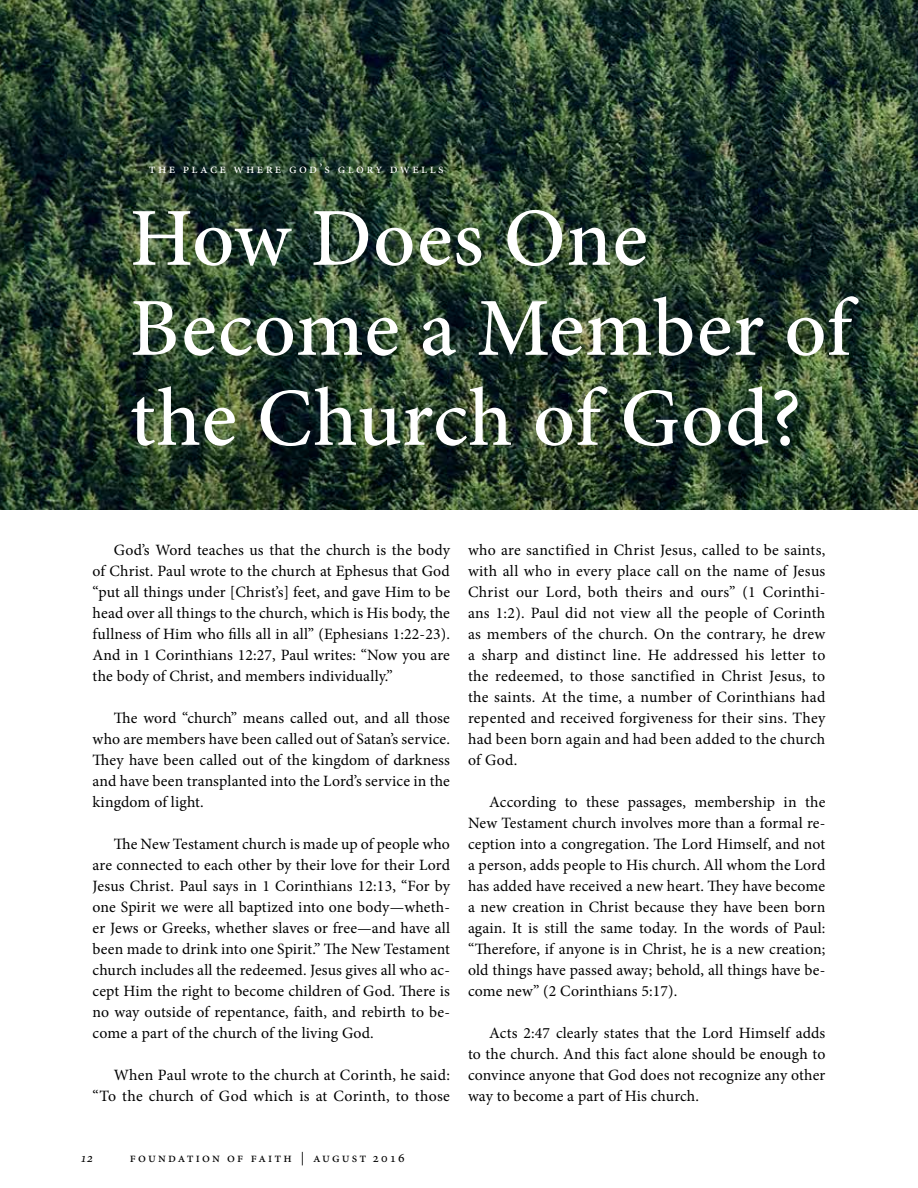
<style>
.page{position:relative;width:918px;height:1188px;background:#fff}
.page>*{position:absolute;margin:0;border:0;box-sizing:border-box;transform-origin:0 0}
.t1{font:500 82.5px/90px "Minion Pro";letter-spacing:.01em;color:#fff}
.t2{font:15.75px/21px "Minion Pro";letter-spacing:.005em;color:#000;text-align:justify}
.t3{font:13.5px "Minion Pro";letter-spacing:.17em;color:#fff}
.t4{font:13.5px "Minion Pro";letter-spacing:.16em;color:#000}
.t5{font:italic 13.5px "Minion Pro";color:#000}
</style>
<div class="page">
<img style="left:0;top:0;width:918px;height:509px">
<p class="t3" style="left:149px;top:159px;width:296px">the place where god’s glory dwells</p>
<h1 class="t1" style="left:130px;top:194px;width:723px">How Does One<br>Become a Member of the Church of God?</h1>
<p class="t2" style="left:93px;top:540px;width:359px;text-indent:21px">God’s Word teaches us that the church is the body of Christ. Paul wrote to the church at Ephesus that God “put all things under [Christ’s] feet, and gave Him to be head over all things to the church, which is His body, the fullness of Him who fills all in all” (Ephesians 1:22-23).<br>And in 1 Corinthians 12:27, Paul writes: “Now you are the body of Christ, and members individually.”</p>
<p class="t2" style="left:93px;top:708px;width:359px;text-indent:21px">The word “church” means called out, and all those who are members have been called out of Satan’s service.<br>They have been called out of the kingdom of darkness and have been transplanted into the Lord’s service in the kingdom of light.</p>
<p class="t2" style="left:93px;top:834px;width:359px;text-indent:21px">The New Testament church is made up of people who are connected to each other by their love for their Lord Jesus Christ. Paul says in 1 Corinthians 12:13, “For by one Spirit we were all baptized into one body—wheth&shy;er Jews or Greeks, whether slaves or free—and have all been made to drink into one Spirit.” The New Testament church includes all the redeemed. Jesus gives all who ac&shy;cept Him the right to become children of God. There is no way outside of repentance, faith, and rebirth to be&shy;come a part of the church of the living God.</p>
<p class="t2" style="left:93px;top:1065px;width:359px;text-align:right">When Paul wrote to the church at Corinth, he said: “To the church of God which is at Corinth, to those</p>
<p class="t2" style="left:468px;top:540px;width:359px">who are sanctified in Christ Jesus, called to be saints, with all who in every place call on the name of Jesus Christ our Lord, both theirs and ours” (1 Corinthi&shy;ans 1:2). Paul did not view all the people of Corinth as members of the church. On the contrary, he drew a sharp and distinct line. He addressed his letter to the redeemed, to those sanctified in Christ Jesus, to the saints. At the time, a number of Corinthians had repented and received forgiveness for their sins. They had been born again and had been added to the church of God.</p>
<p class="t2" style="left:468px;top:792px;width:359px;text-indent:21px">According to these passages, membership in the New Testament church involves more than a formal re&shy;ception into a congregation. The Lord Himself, and not a person, adds people to His church. All whom the Lord has added have received a new heart. They have become a new creation in Christ because they have been born again. It is still the same today. In the words of Paul: “Therefore, if anyone is in Christ, he is a new creation; old things have passed away; behold, all things have be&shy;come new” (2 Corinthians 5:17).</p>
<p class="t2" style="left:468px;top:1023px;width:359px;text-indent:21px">Acts 2:47 clearly states that the Lord Himself adds to the church. And this fact alone should be enough to convince anyone that God does not recognize any other way to become a part of His church.</p>
<p class="t5" style="left:80px;top:1149px;width:14px">12</p>
<p class="t4" style="left:130px;top:1149px;width:276px">foundation of faith | august 2016</p>
</div>
